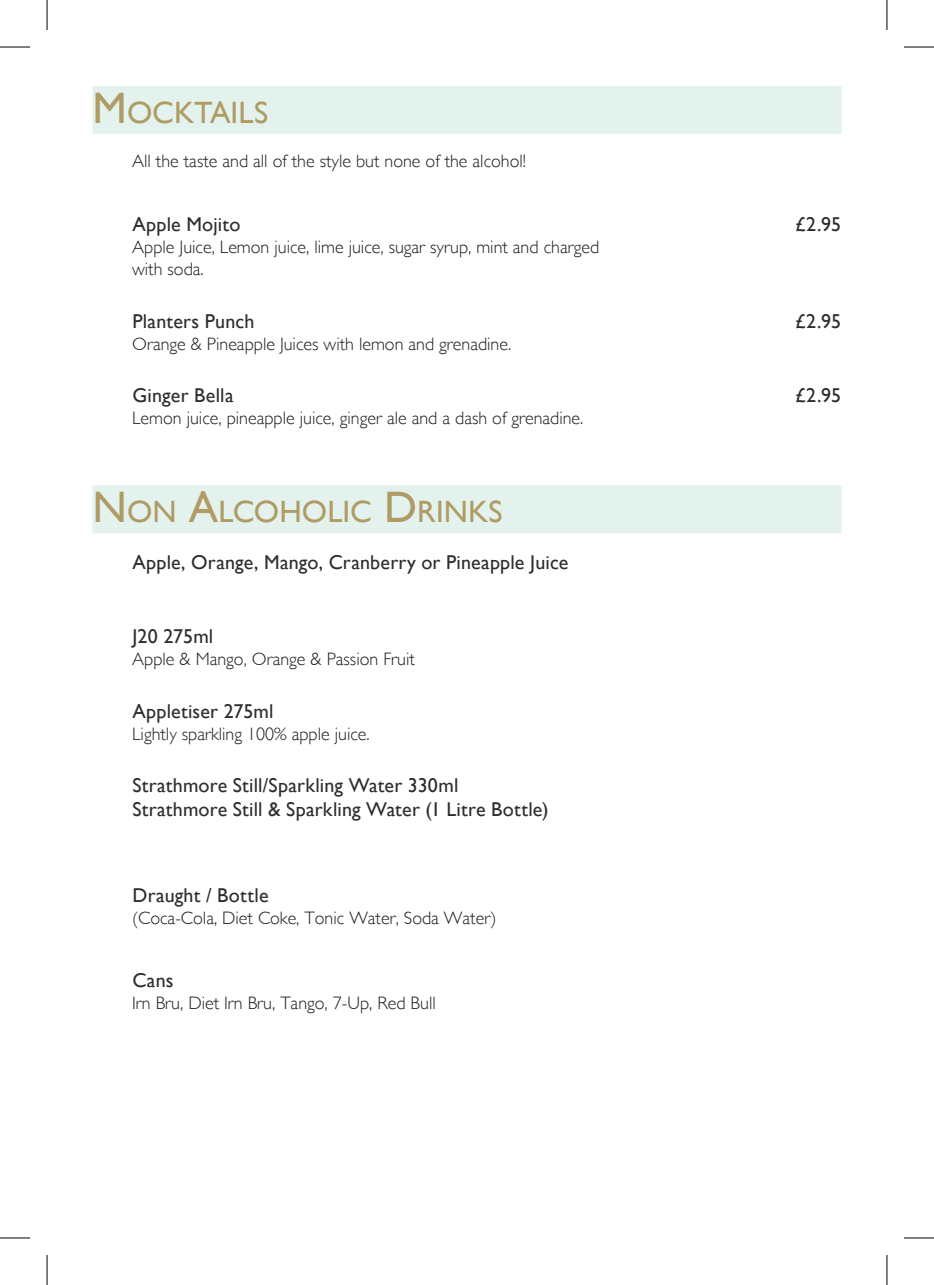
<style>
.page{position:relative;width:934px;height:1285px;background:#fff}
.page>*{position:absolute;margin:0;border:0;box-sizing:border-box;transform-origin:0 0}
.t1{font:30.8px "Gill Sans";color:#af9b64}
.t2{font:20px/24px "Gill Sans";letter-spacing:.01em;color:#2e2d2c}
.t3{font:300 18px/22px "Gill Sans";color:#1d1d1b}
.s1{font-size:44px}
</style>
<div class="page">
<div style="left:92px;top:86px;width:749px;height:48px;background:#e4f2ed"></div>
<div style="left:92px;top:485px;width:749px;height:48px;background:#e4f2ed"></div>
<hr style="left:0;top:47px;width:30px;height:1px;background:#000">
<hr style="left:903px;top:47px;width:30px;height:1px;background:#000">
<hr style="left:0;top:1237px;width:30px;height:1px;background:#000">
<hr style="left:903px;top:1237px;width:30px;height:1px;background:#000">
<hr style="left:47px;top:0;width:1px;height:30px;background:#000">
<hr style="left:47px;top:1255px;width:1px;height:30px;background:#000">
<hr style="left:886px;top:0;width:1px;height:30px;background:#000">
<hr style="left:886px;top:1255px;width:1px;height:30px;background:#000">
<h1 class="t1" style="left:92px;top:94px;width:177px"><span class="s1">M</span> OCKTAILS</h1>
<p class="t3" style="left:132px;top:151px;width:395px">All the taste and all of the style but none of the alcohol!</p>
<p class="t2" style="left:132px;top:212px;width:109px">Apple Mojito</p>
<p class="t2" style="left:794px;top:212px;width:47px">£2.95</p>
<p class="t3" style="left:132px;top:236px;width:468px">Apple Juice, Lemon juice, lime juice, sugar syrup, mint and charged with soda.</p>
<p class="t2" style="left:132px;top:309px;width:124px">Planters Punch</p>
<p class="t2" style="left:794px;top:309px;width:47px">£2.95</p>
<p class="t3" style="left:132px;top:333px;width:380px">Orange &amp; Pineapple Juices with lemon and grenadine.</p>
<p class="t2" style="left:132px;top:383px;width:102px">Ginger Bella</p>
<p class="t2" style="left:794px;top:383px;width:47px">£2.95</p>
<p class="t3" style="left:132px;top:407px;width:452px">Lemon juice, pineapple juice, ginger ale and a dash of grenadine.</p>
<h1 class="t1" style="left:92px;top:493px;width:411px"><span class="s1">N</span> ON <span class="s1">A</span>LCOHOLIC <span class="s1">D</span>RINKS</h1>
<p class="t2" style="left:132px;top:550px;width:437px">Apple, Orange, Mango, Cranberry or Pineapple Juice</p>
<p class="t2" style="left:132px;top:624px;width:82px">J20 275ml</p>
<p class="t3" style="left:132px;top:648px;width:284px">Apple &amp; Mango, Orange &amp; Passion Fruit</p>
<p class="t2" style="left:132px;top:698px;width:142px">Appletiser 275ml</p>
<p class="t3" style="left:132px;top:722px;width:239px">Lightly sparkling 100% apple juice.</p>
<p class="t2" style="left:132px;top:773px;width:417px">Strathmore Still/Sparkling Water 330ml<br>Strathmore Still &amp; Sparkling Water (1 Litre Bottle)</p>
<p class="t2" style="left:132px;top:882px;width:137px">Draught / Bottle</p>
<p class="t3" style="left:132px;top:906px;width:365px">(Coca-Cola, Diet Coke, Tonic Water, Soda Water)</p>
<p class="t2" style="left:132px;top:968px;width:43px">Cans</p>
<p class="t3" style="left:132px;top:992px;width:305px">Irn Bru, Diet Irn Bru, Tango, 7-Up, Red Bull</p>
</div>
